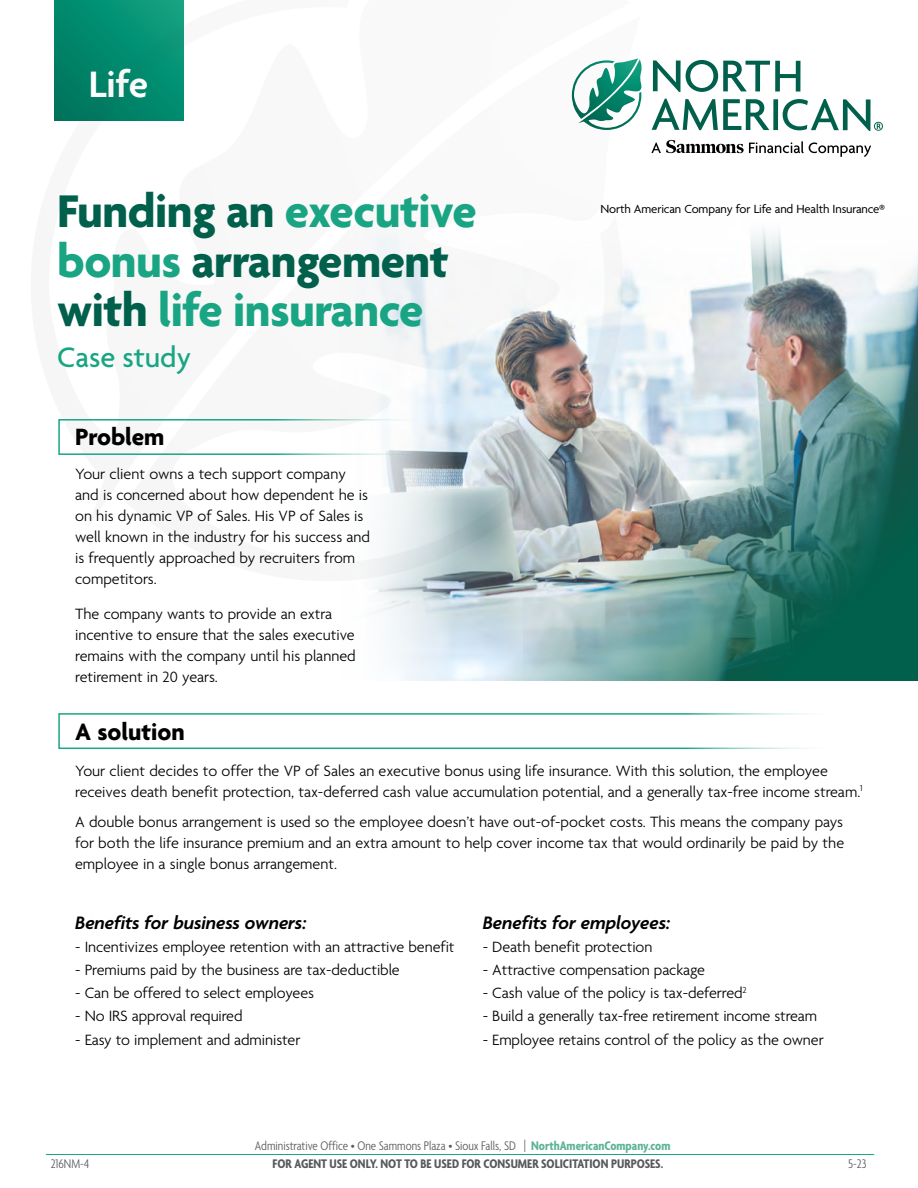
<style>
.page{position:relative;width:918px;height:1188px;background:#fff}
.page>*{position:absolute;margin:0;border:0;box-sizing:border-box;transform-origin:0 0}
.t1{font:700 49.5px/49.5px "Agenda";letter-spacing:-.01em;color:#19a583}
.t2{font:600 39.75px "Agenda";color:#fff}
.t3{font:500 30.6px "Agenda";color:#19a583}
.t4{font:700 25.5px "Agenda";color:#000}
.t5{font:italic 600 19.5px "Agenda";letter-spacing:-.005em;color:#000}
.t6{font:300 16.2px/21px "Agenda";letter-spacing:-.005em;color:#000}
.t7{font:300 condensed 13.5px "Agenda";color:#58595b}
.t8{font:700 condensed 13.5px "Agenda";color:#58595b}
.t9{font:12.75px "Agenda";letter-spacing:-.01em;color:#000}
.s1{color:#00604b}
.s2{font-weight:700;color:#5db396}
</style>
<div class="page">
<hr style="left:46px;top:1154px;width:828px;height:1px;background:#19a583">
<img style="left:373px;top:240px;width:545px;height:440px">
<svg style="left:54px;top:0;width:569px;height:581px"></svg>
<div style="left:58px;top:419px;width:377px;height:36px;border:2px solid #19a583"></div>
<div style="left:58px;top:713px;width:786px;height:36px;border:2px solid #19a583"></div>
<svg style="left:572px;top:51px;width:311px;height:106px"></svg>
<h2 class="t2" style="left:89px;top:63px;width:61px">Life</h2>
<h1 class="t1" style="left:57px;top:190px;width:421px"><span class="s1">Funding an</span> executive bonus <span class="s1">arrangement with</span> life insurance</h1>
<h3 class="t3" style="left:57px;top:341px;width:135px">Case study</h3>
<p class="t9" style="left:600px;top:202px;width:286px">North American Company for Life and Health Insurance®</p>
<h3 class="t4" style="left:75px;top:423px;width:91px">Problem</h3>
<p class="t6" style="left:75px;top:465px;width:296px">Your client owns a tech support company and is concerned about how dependent he is on his dynamic VP of Sales. His VP of Sales is well known in the industry for his success and is frequently approached by recruiters from competitors.</p>
<p class="t6" style="left:75px;top:604px;width:282px">The company wants to provide an extra incentive to ensure that the sales executive remains with the company until his planned retirement in 20 years.</p>
<h3 class="t4" style="left:75px;top:718px;width:111px">A solution</h3>
<p class="t6" style="left:75px;top:761px;width:789px">Your client decides to offer the VP of Sales an executive bonus using life insurance. With this solution, the employee receives death benefit protection, tax-deferred cash value accumulation potential, and a generally tax-free income stream.<sup>1</sup></p>
<p class="t6" style="left:75px;top:812px;width:771px;text-align:justify">A double bonus arrangement is used so the employee doesn’t have out-of-pocket costs. This means the company pays for both the life insurance premium and an extra amount to help cover income tax that would ordinarily be paid by the employee in a single bonus arrangement.</p>
<p class="t5" style="left:75px;top:912px;width:233px">Benefits for business owners:</p>
<p class="t6" style="left:75px;top:937px;width:381px">- Incentivizes employee retention with an attractive benefit</p>
<p class="t6" style="left:75px;top:960px;width:326px">- Premiums paid by the business are tax-deductible</p>
<p class="t6" style="left:75px;top:984px;width:240px">- Can be offered to select employees</p>
<p class="t6" style="left:75px;top:1007px;width:169px">- No IRS approval required</p>
<p class="t6" style="left:75px;top:1030px;width:227px">- Easy to implement and administer</p>
<p class="t5" style="left:483px;top:912px;width:189px">Benefits for employees:</p>
<p class="t6" style="left:483px;top:937px;width:171px">- Death benefit protection</p>
<p class="t6" style="left:483px;top:960px;width:224px">- Attractive compensation package</p>
<p class="t6" style="left:483px;top:984px;width:266px">- Cash value of the policy is tax-deferred<sup>2</sup></p>
<p class="t6" style="left:483px;top:1007px;width:336px">- Build a generally tax-free retirement income stream</p>
<p class="t6" style="left:483px;top:1030px;width:343px">- Employee retains control of the policy as the owner</p>
<p class="t7" style="left:255px;top:1139px;width:417px">Administrative Office • One Sammons Plaza • Sioux Falls, SD | <span class="s2">NorthAmericanCompany.com</span></p>
<p class="t7" style="left:51px;top:1157px;width:40px">216NM-4</p>
<p class="t8" style="left:273px;top:1157px;width:392px">FOR AGENT USE ONLY. NOT TO BE USED FOR CONSUMER SOLICITATION PURPOSES.</p>
<p class="t7" style="left:848px;top:1157px;width:20px">5-23</p>
</div>
